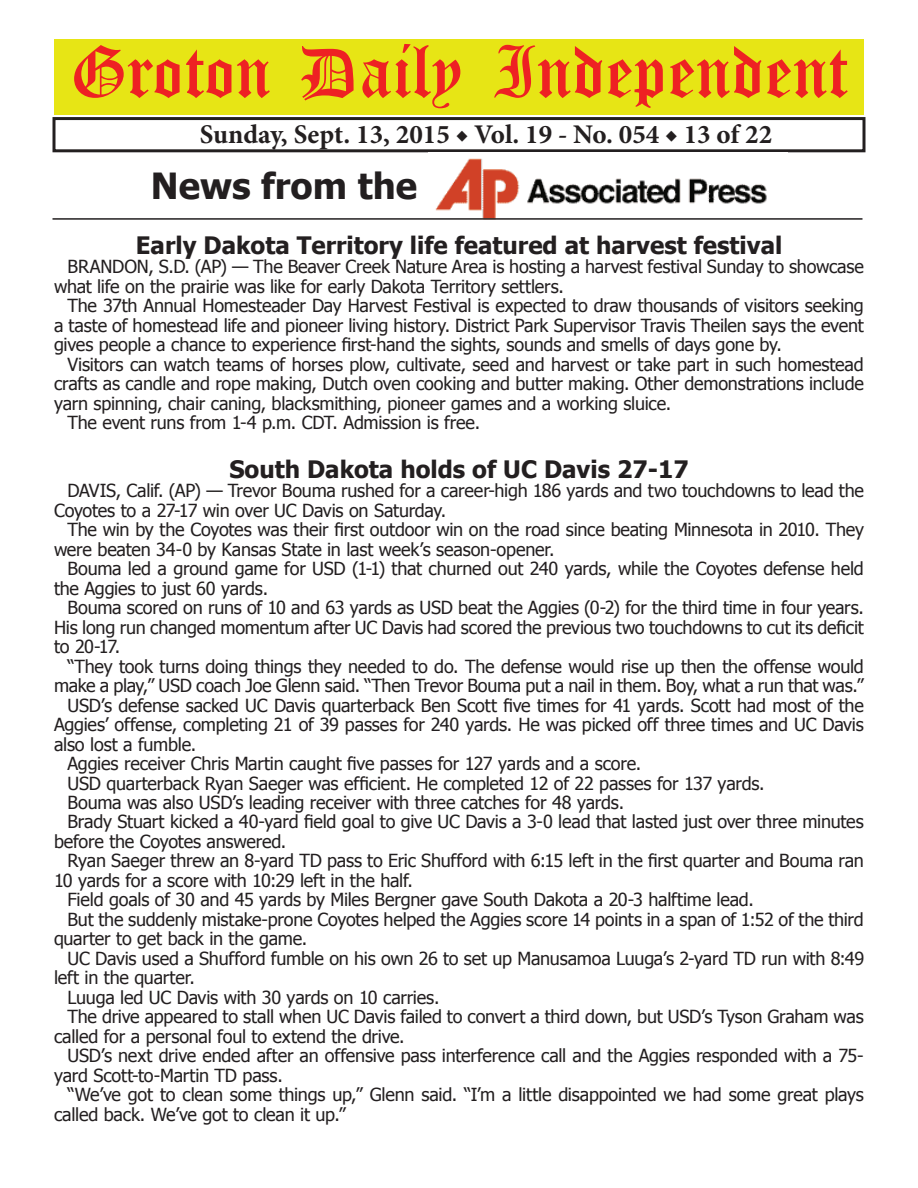
<style>
.page{position:relative;width:918px;height:1188px;background:#fff}
.page>*{position:absolute;margin:0;border:0;box-sizing:border-box;transform-origin:0 0}
.t1{font:54px "Old English Five";color:#ee2123}
.t2{font:700 36px "Tahoma";color:#231f20}
.t3{font:700 27px "Minion Pro";color:#231f20}
.t4{font:700 24px "Tahoma";color:#231f20}
.t5{font:18px/19.5px "Tahoma";letter-spacing:-.01em;color:#231f20}
</style>
<div class="page">
<div style="left:52px;top:117px;width:814px;height:35px;border:3px solid #231f20"></div>
<div style="left:54px;top:40px;width:810px;height:75px;background:#e7e515"></div>
<img style="left:435px;top:158px;width:332px;height:60px">
<hr style="left:52px;top:218px;width:810px;height:2px;background:#231f20">
<h1 class="t1" style="left:70px;top:47px;width:779px">Groton Daily Independent</h1>
<h3 class="t3" style="left:200px;top:116px;width:574px">Sunday, Sept. 13, 2015 ◆ Vol. 19 - No. 054 ◆ 13 of 22</h3>
<h2 class="t2" style="left:151px;top:161px;width:268px">News from the</h2>
<h3 class="t4" style="left:136px;top:228px;width:648px">Early Dakota Territory life featured at harvest festival</h3>
<p class="t5" style="left:54px;top:256px;width:811px;text-indent:14px">BRANDON, S.D. (AP) — The Beaver Creek Nature Area is hosting a harvest festival Sunday to showcase what life on the prairie was like for early Dakota Territory settlers.</p>
<p class="t5" style="left:54px;top:295px;width:811px;text-align:justify;text-indent:14px">The 37th Annual Homesteader Day Harvest Festival is expected to draw thousands of visitors seeking a taste of homestead life and pioneer living history. District Park Supervisor Travis Theilen says the event gives people a chance to experience first-hand the sights, sounds and smells of days gone by.</p>
<p class="t5" style="left:68px;top:354px;width:798px">Visitors can watch teams of horses plow, cultivate, seed and harvest or take part in such homestead</p>
<p class="t5" style="left:54px;top:373px;width:811px">crafts as candle and rope making, Dutch oven cooking and butter making. Other demonstrations include</p>
<p class="t5" style="left:54px;top:393px;width:619px">yarn spinning, chair caning, blacksmithing, pioneer games and a working sluice.</p>
<p class="t5" style="left:68px;top:412px;width:414px">The event runs from 1-4 p.m. CDT. Admission is free.</p>
<h3 class="t4" style="left:229px;top:452px;width:461px">South Dakota holds of UC Davis 27-17</h3>
<p class="t5" style="left:54px;top:480px;width:811px;text-indent:14px">DAVIS, Calif. (AP) — Trevor Bouma rushed for a career-high 186 yards and two touchdowns to lead the<br>Coyotes to a 27-17 win over UC Davis on Saturday.</p>
<p class="t5" style="left:54px;top:519px;width:811px;text-indent:14px">The win by the Coyotes was their first outdoor win on the road since beating Minnesota in 2010. They were beaten 34-0 by Kansas State in last week’s season-opener.</p>
<p class="t5" style="left:54px;top:558px;width:811px;text-indent:14px">Bouma led a ground game for USD (1-1) that churned out 240 yards, while the Coyotes defense held the Aggies to just 60 yards.</p>
<p class="t5" style="left:54px;top:597px;width:812px;text-align:justify;text-indent:14px">Bouma scored on runs of 10 and 63 yards as USD beat the Aggies (0-2) for the third time in four years.<br>His long run changed momentum after UC Davis had scored the previous two touchdowns to cut its deficit to 20-17.</p>
<p class="t5" style="left:68px;top:655px;width:798px">“They took turns doing things they needed to do. The defense would rise up then the offense would</p>
<p class="t5" style="left:54px;top:675px;width:811px">make a play,” USD coach Joe Glenn said. “Then Trevor Bouma put a nail in them. Boy, what a run that was.”</p>
<p class="t5" style="left:68px;top:694px;width:798px">USD’s defense sacked UC Davis quarterback Ben Scott five times for 41 yards. Scott had most of the</p>
<p class="t5" style="left:54px;top:714px;width:811px">Aggies’ offense, completing 21 of 39 passes for 240 yards. He was picked off three times and UC Davis</p>
<p class="t5" style="left:54px;top:733px;width:144px">also lost a fumble.</p>
<p class="t5" style="left:68px;top:753px;width:575px">Aggies receiver Chris Martin caught five passes for 127 yards and a score.</p>
<p class="t5" style="left:68px;top:772px;width:699px">USD quarterback Ryan Saeger was efficient. He completed 12 of 22 passes for 137 yards.</p>
<p class="t5" style="left:68px;top:792px;width:558px">Bouma was also USD’s leading receiver with three catches for 48 yards.</p>
<p class="t5" style="left:68px;top:811px;width:798px">Brady Stuart kicked a 40-yard field goal to give UC Davis a 3-0 lead that lasted just over three minutes</p>
<p class="t5" style="left:54px;top:831px;width:234px">before the Coyotes answered.</p>
<p class="t5" style="left:68px;top:850px;width:798px">Ryan Saeger threw an 8-yard TD pass to Eric Shufford with 6:15 left in the first quarter and Bouma ran</p>
<p class="t5" style="left:54px;top:870px;width:360px">10 yards for a score with 10:29 left in the half.</p>
<p class="t5" style="left:68px;top:889px;width:688px">Field goals of 30 and 45 yards by Miles Bergner gave South Dakota a 20-3 halftime lead.</p>
<p class="t5" style="left:68px;top:909px;width:798px">But the suddenly mistake-prone Coyotes helped the Aggies score 14 points in a span of 1:52 of the third</p>
<p class="t5" style="left:54px;top:928px;width:255px">quarter to get back in the game.</p>
<p class="t5" style="left:68px;top:948px;width:798px">UC Davis used a Shufford fumble on his own 26 to set up Manusamoa Luuga’s 2-yard TD run with 8:49</p>
<p class="t5" style="left:54px;top:967px;width:142px">left in the quarter.</p>
<p class="t5" style="left:68px;top:987px;width:373px">Luuga led UC Davis with 30 yards on 10 carries.</p>
<p class="t5" style="left:68px;top:1006px;width:798px">The drive appeared to stall when UC Davis failed to convert a third down, but USD’s Tyson Graham was</p>
<p class="t5" style="left:54px;top:1026px;width:352px">called for a personal foul to extend the drive.</p>
<p class="t5" style="left:68px;top:1045px;width:798px">USD’s next drive ended after an offensive pass interference call and the Aggies responded with a 75-</p>
<p class="t5" style="left:54px;top:1065px;width:230px">yard Scott-to-Martin TD pass.</p>
<p class="t5" style="left:68px;top:1084px;width:798px">“We’ve got to clean some things up,” Glenn said. “I’m a little disappointed we had some great plays</p>
<p class="t5" style="left:54px;top:1104px;width:293px">called back. We’ve got to clean it up.”</p>
</div>
